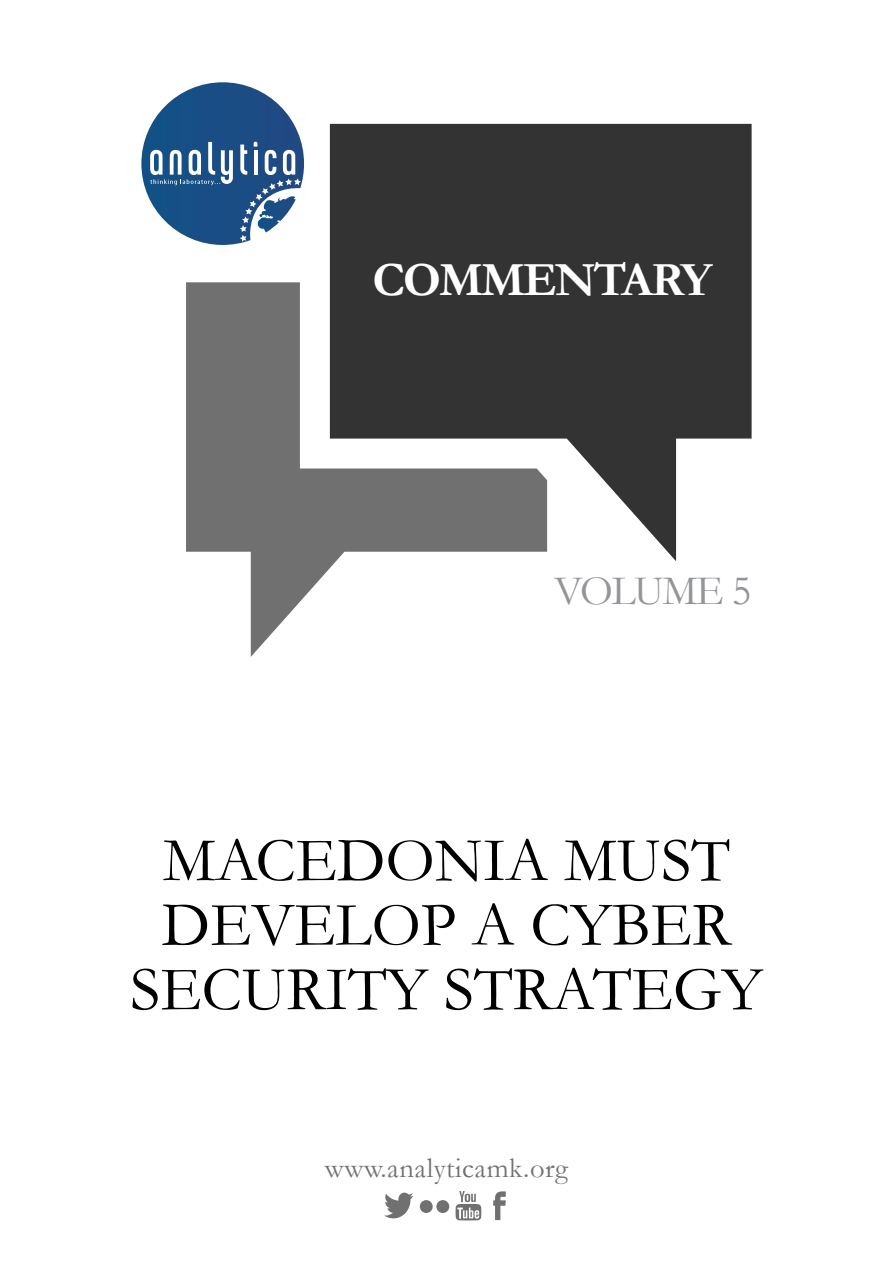
<style>
.page{position:relative;width:893px;height:1263px;background:#fff}
.page>*{position:absolute;margin:0;border:0;box-sizing:border-box;transform-origin:0 0}
.t1{font:63px/64.5px "Garamond";color:#000;text-align:center}
.t2{font:700 48px "Garamond";letter-spacing:-.04em;color:#fff}
.t3{font:42px "Garamond";letter-spacing:-.03em;color:#939598}
.t4{font:28.5px "Garamond";letter-spacing:.02em;color:#707070}
</style>
<div class="page">
<svg style="left:141px;top:82px;width:163px;height:163px"></svg>
<svg style="left:330px;top:124px;width:422px;height:437px;fill:#333"></svg>
<svg style="left:186px;top:282px;width:361px;height:375px"></svg>
<svg style="left:493px;top:1191px;width:13px;height:29px"></svg>
<svg style="left:456px;top:1191px;width:25px;height:29px"></svg>
<div style="left:436px;top:1200px;width:13px;height:13px;background:#707070;border-radius:50%"></div>
<div style="left:420px;top:1200px;width:13px;height:13px;background:#707070;border-radius:50%"></div>
<svg style="left:384px;top:1192px;width:29px;height:26px"></svg>
<p class="t2" style="left:372px;top:248px;width:341px">COMMENTARY</p>
<p class="t3" style="left:554px;top:563px;width:199px">VOLUME 5</p>
<p class="t1" style="left:130px;top:826px;width:634px">MACEDONIA MUST<br>DEVELOP A CYBER<br>SECURITY STRATEGY</p>
<p class="t4" style="left:325px;top:1149px;width:244px">www.analyticamk.org</p>
</div>
